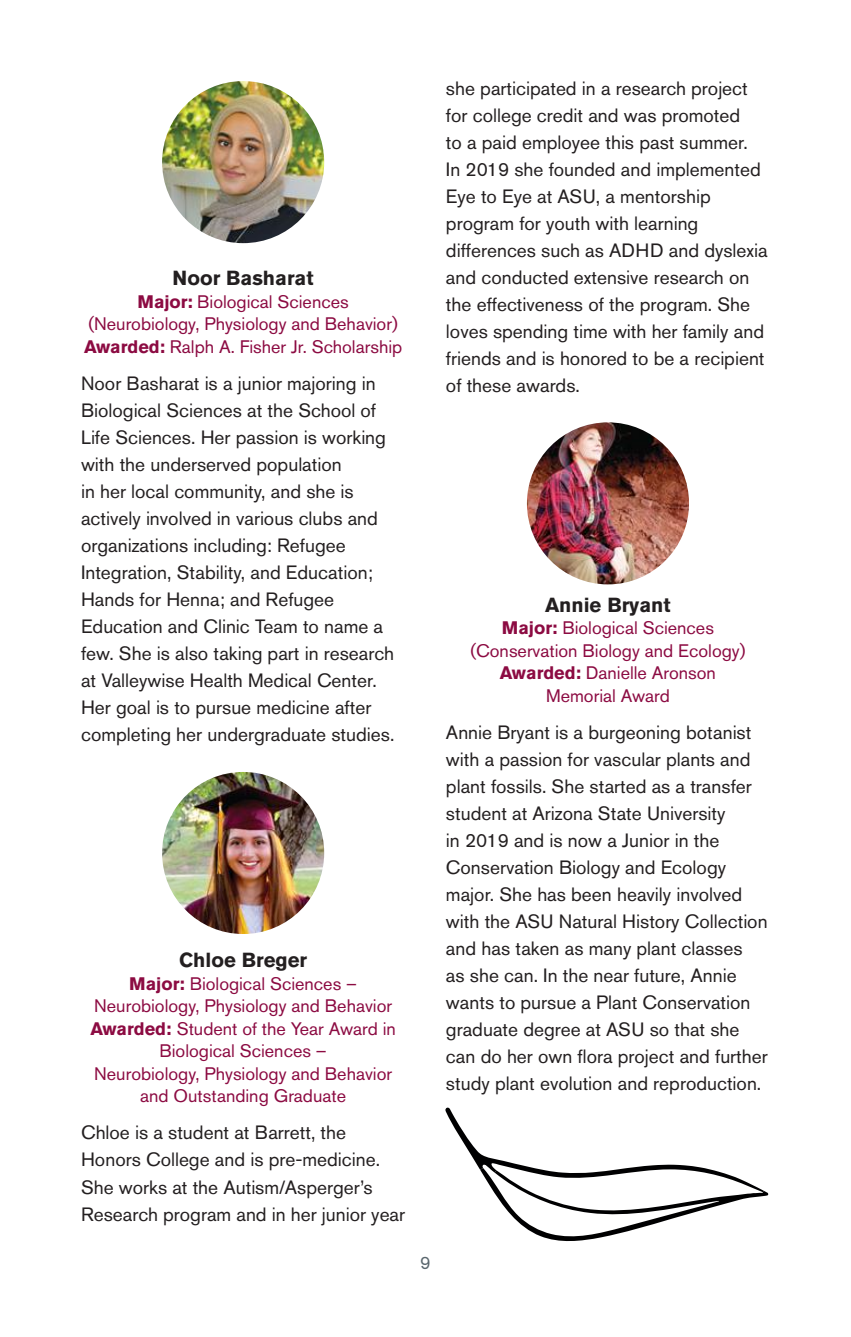
<style>
.page{position:relative;width:851px;height:1337px;background:#fff}
.page>*{position:absolute;margin:0;border:0;box-sizing:border-box;transform-origin:0 0}
._00_picture_box_copy{font:700 20.25px "Akzidenz Grotesk Std";color:#231f20}
._01_bio_name{font:700 20.25px "Akzidenz Grotesk Std";color:#231f20}
._05_bio_text_copy{font:700 20.25px "Akzidenz Grotesk Std";color:#231f20}
._05_bio_text_copy-2{font:19.12px/27px "Akzidenz Grotesk Std";color:#231f20}
._03_major{font:18px/22.5px "Akzidenz Grotesk Std";color:#8c0b42;text-align:center}
.t1{font:18px "Akzidenz Grotesk Std";color:#5a676e}
.s1{font-weight:700}
</style>
<div class="page">
<img style="left:162px;top:81px;width:162px;height:162px;border-radius:81px">
<img style="left:162px;top:772px;width:162px;height:162px;border-radius:81px">
<img style="left:527px;top:422px;width:162px;height:162px;border-radius:81px">
<svg style="left:445px;top:1107px;width:323px;height:135px"></svg>
<p class="_00_picture_box_copy" style="left:173px;top:266px;width:142px">Noor Basharat</p>
<p class="_03_major" style="left:88px;top:290px;width:311px"><span class="s1">Major:</span> Biological Sciences (Neurobiology, Physiology and Behavior)</p>
<p class="_03_major" style="left:84px;top:335px;width:320px"><span class="s1">Awarded:</span> Ralph A. Fisher Jr. Scholarship</p>
<p class="_05_bio_text_copy-2" style="left:81px;top:370px;width:315px">Noor Basharat is a junior majoring in Biological Sciences at the School of Life Sciences. Her passion is working with the underserved population<br>in her local community, and she is actively involved in various clubs and organizations including: Refugee Integration, Stability, and Education; Hands for Henna; and Refugee Education and Clinic Team to name a few. She is also taking part in research at Valleywise Health Medical Center.<br>Her goal is to pursue medicine after completing her undergraduate studies.</p>
<p class="_01_bio_name" style="left:179px;top:948px;width:130px">Chloe Breger</p>
<p class="_03_major" style="left:129px;top:972px;width:229px"><span class="s1">Major:</span> Biological Sciences –</p>
<p class="_03_major" style="left:94px;top:994px;width:299px">Neurobiology, Physiology and Behavior</p>
<p class="_03_major" style="left:90px;top:1017px;width:307px"><span class="s1">Awarded:</span> Student of the Year Award in<br>Biological Sciences –</p>
<p class="_03_major" style="left:94px;top:1062px;width:299px">Neurobiology, Physiology and Behavior and Outstanding Graduate</p>
<p class="_05_bio_text_copy-2" style="left:81px;top:1119px;width:325px">Chloe is a student at Barrett, the Honors College and is pre-medicine.<br>She works at the Autism/Asperger’s Research program and in her junior year</p>
<p class="t1" style="left:420px;top:1252px;width:12px">9</p>
<p class="_05_bio_text_copy-2" style="left:446px;top:75px;width:323px">she participated in a research project for college credit and was promoted<br>to a paid employee this past summer.<br>In 2019 she founded and implemented Eye to Eye at ASU, a mentorship program for youth with learning differences such as ADHD and dyslexia and conducted extensive research on the effectiveness of the program. She loves spending time with her family and friends and is honored to be a recipient of these awards.</p>
<p class="_05_bio_text_copy" style="left:545px;top:593px;width:127px">Annie Bryant</p>
<p class="_03_major" style="left:470px;top:617px;width:276px"><span class="s1">Major:</span> Biological Sciences (Conservation Biology and Ecology)<br><span class="s1">Awarded:</span> Danielle Aronson<br>Memorial Award</p>
<p class="_05_bio_text_copy-2" style="left:446px;top:719px;width:323px">Annie Bryant is a burgeoning botanist with a passion for vascular plants and plant fossils. She started as a transfer student at Arizona State University<br>in 2019 and is now a Junior in the Conservation Biology and Ecology major. She has been heavily involved with the ASU Natural History Collection and has taken as many plant classes<br>as she can. In the near future, Annie wants to pursue a Plant Conservation graduate degree at ASU so that she can do her own flora project and further study plant evolution and reproduction.</p>
</div>
